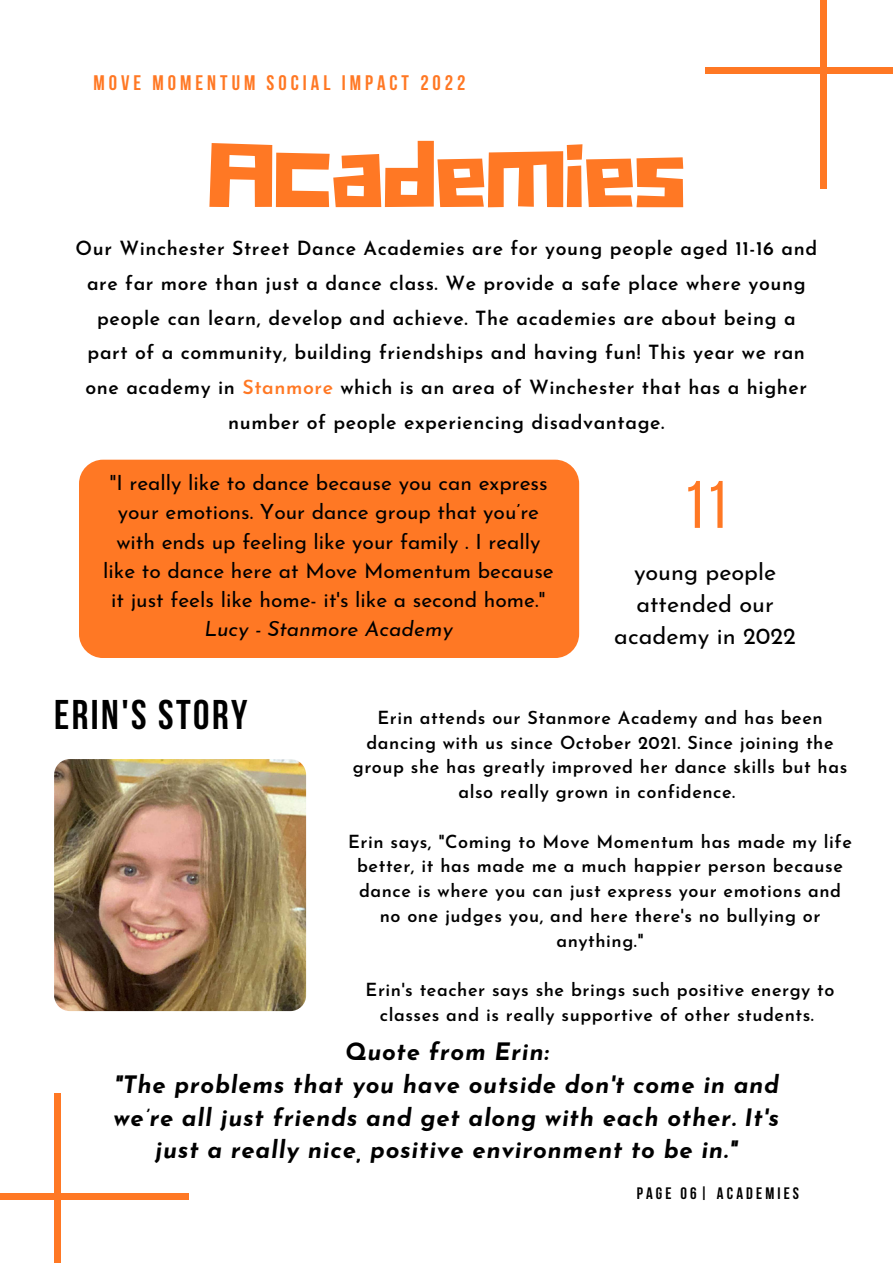
<style>
.page{position:relative;width:893px;height:1264px;background:#fff}
.page>*{position:absolute;margin:0;border:0;box-sizing:border-box;transform-origin:0 0}
.t1{font:90px "Hitchcut";color:#ff7824}
.t2{font:67.05px "Bebas Neue";color:#ff7824}
.t3{font:700 41.25px "Bebas Neue";letter-spacing:.06em;color:#000}
.t4{font:italic 700 24px/32.5px "Josefin Sans";letter-spacing:.03em;color:#000;text-align:center}
.t5{font:23.4px/32.2px "Josefin Sans";color:#000;text-align:center}
.t6{font:21px/29.2px "Josefin Sans";color:#000;text-align:center}
.t7{font:700 21px "Bebas Neue";letter-spacing:.19em;color:#ff7824}
.t8{font:italic 21px "Josefin Sans";color:#000}
.t9{font:600 19.5px/34.8px "Josefin Sans";letter-spacing:.03em;color:#000;text-align:center}
.t10{font:600 18px/24.8px "Josefin Sans";letter-spacing:.03em;color:#000;text-align:center}
.t11{font:700 16.5px "Bebas Neue";letter-spacing:.19em;color:#000}
.s1{color:#ff7824}
</style>
<div class="page">
<div style="left:54px;top:1093px;width:6px;height:169px;background:#ff7824"></div>
<div style="left:0;top:1192px;width:189px;height:7px;background:#ff7824"></div>
<div style="left:820px;top:0;width:6px;height:189px;background:#ff7824"></div>
<div style="left:705px;top:68px;width:187px;height:6px;background:#ff7824"></div>
<div style="left:79px;top:459px;width:500px;height:199px;background:#ff7824;border-radius:24px"></div>
<img style="left:54px;top:759px;width:252px;height:252px;border-radius:16px">
<p class="t7" style="left:94px;top:74px;width:373px">MOVE MOMENTUM SOCIAL IMPACT 2022</p>
<p class="t1" style="left:207px;top:115px;width:479px">Academies</p>
<p class="t9" style="left:76px;top:232px;width:743px">Our Winchester Street Dance Academies are for young people aged 11-16 and are far more than just a dance class. We provide a safe place where young people can learn, develop and achieve. The academies are about being a part of a community, building friendships and having fun! This year we ran one academy in <span class="s1">Stanmore</span> which is an area of Winchester that has a higher number of people experiencing disadvantage.</p>
<p class="t6" style="left:103px;top:470px;width:452px">"I really like to dance because you can express your emotions. Your dance group that you’re with ends up feeling like your family . I really like to dance here at Move Momentum because it just feels like home- it's like a second home."</p>
<p class="t8" style="left:204px;top:620px;width:250px">Lucy - Stanmore Academy</p>
<p class="t2" style="left:682px;top:477px;width:47px">11</p>
<p class="t5" style="left:614px;top:557px;width:183px">young people attended our academy in 2022</p>
<p class="t3" style="left:54px;top:698px;width:195px">ERIN'S STORY</p>
<p class="t10" style="left:353px;top:707px;width:496px">Erin attends our Stanmore Academy and has been dancing with us since October 2021. Since joining the group she has greatly improved her dance skills but has also really grown in confidence.</p>
<p class="t10" style="left:348px;top:830px;width:505px">Erin says, "Coming to Move Momentum has made my life better, it has made me a much happier person because dance is where you can just express your emotions and no one judges you, and here there's no bullying or anything."</p>
<p class="t10" style="left:365px;top:979px;width:470px">Erin's teacher says she brings such positive energy to classes and is really supportive of other students.</p>
<p class="t4" style="left:344px;top:1038px;width:206px">Quote from Erin:</p>
<p class="t4" style="left:113px;top:1070px;width:667px">"The problems that you have outside don't come in and we’re all just friends and get along with each other. It's just a really nice, positive environment to be in."</p>
<p class="t11" style="left:636px;top:1186px;width:164px">PAGE 06| ACADEMIES</p>
</div>
